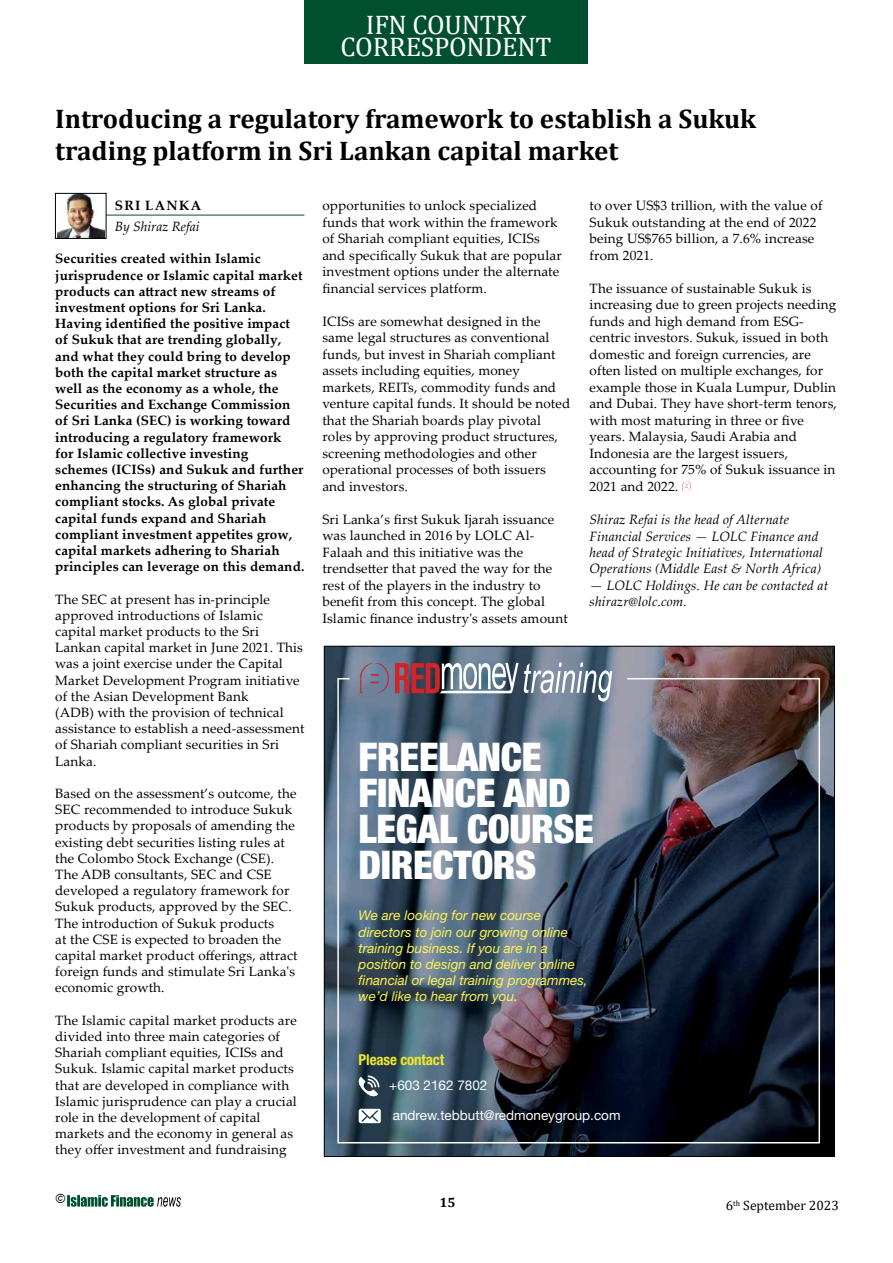
<style>
.page{position:relative;width:893px;height:1263px;background:#fff}
.page>*{position:absolute;margin:0;border:0;box-sizing:border-box;transform-origin:0 0}
.t1{font:900 condensed 39.6px/35.8px "Helvetica Neue LT Std";letter-spacing:-.01em;color:#fff}
.t2{font:700 27px/32.4px "Cambria";color:#000}
.t3{font:27px/21.9px "Cambria";letter-spacing:-.01em;color:#fff;text-align:center}
.t4{font:700 condensed 15px "Helvetica Neue LT Std";letter-spacing:-.01em;color:#efe92b}
.t5{font:13.5px/16.5px "Palatino Linotype";letter-spacing:.01em;color:#000}
.t6{font:700 13.5px/16.2px "Palatino Linotype";letter-spacing:.01em;color:#000}
.t7{font:italic 13.5px/16.5px "Palatino Linotype";letter-spacing:.01em;color:#000}
.t8{font:italic 13.5px/16.2px "Helvetica Neue LT Std";color:#fff450}
.t9{font:13.5px "Helvetica Neue LT Std";color:#fff}
.t10{font:13.5px "Cambria";color:#000}
.t11{font:700 13.5px "Palatino Linotype";letter-spacing:.1em;color:#000}
.t12{font:700 13.5px "Cambria";color:#000}
.t13{font:italic 13.5px "Franklin Gothic";color:#000}
</style>
<div class="page">
<svg style="left:67px;top:1195px;width:114px;height:12px"></svg>
<div style="left:304px;top:0;width:284px;height:64px;background:#00502f"></div>
<hr style="left:55px;top:215px;width:249px;height:1px;background:#00502f">
<img style="left:57px;top:195px;width:47px;height:42px">
<div style="left:55px;top:193px;width:51px;height:46px;border:1px solid #000"></div>
<svg style="left:682px;top:481px;width:9px;height:10px"></svg>
<img style="left:326px;top:648px;width:507px;height:507px">
<img style="left:337px;top:678px;width:483px;height:465px">
<svg style="left:358px;top:1075px;width:21px;height:22px"></svg>
<svg style="left:359px;top:1109px;width:22px;height:14px"></svg>
<svg style="left:359px;top:662px;width:253px;height:39px;background:#838090"></svg>
<h2 class="t3" style="left:341px;top:13px;width:213px">IFN SECTOR<br>CORRESPONDENT</h2>
<h2 class="t3" style="left:366px;top:13px;width:162px">IFN COUNTRY</h2>
<h2 class="t2" style="left:55px;top:102px;width:702px">Introducing a regulatory framework to establish a Sukuk trading platform in Sri Lankan capital market</h2>
<p class="t11" style="left:115px;top:196px;width:88px">SRI LANKA</p>
<p class="t7" style="left:115px;top:217px;width:86px">By Shiraz Refai</p>
<p class="t6" style="left:55px;top:250px;width:251px">Securities created within Islamic jurisprudence or Islamic capital market products can attract new streams of investment options for Sri Lanka.<br>Having identified the positive impact of Sukuk that are trending globally, and what they could bring to develop both the capital market structure as well as the economy as a whole, the Securities and Exchange Commission of Sri Lanka (SEC) is working toward introducing a regulatory framework<br>for Islamic collective investing<br>schemes (ICISs) and Sukuk and further enhancing the structuring of Shariah compliant stocks. As global private capital funds expand and Shariah compliant investment appetites grow, capital markets adhering to Shariah principles can leverage on this demand.</p>
<p class="t5" style="left:55px;top:590px;width:251px">The SEC at present has in-principle approved introductions of Islamic capital market products to the Sri Lankan capital market in June 2021. This was a joint exercise under the Capital Market Development Program initiative of the Asian Development Bank<br>(ADB) with the provision of technical assistance to establish a need-assessment of Shariah compliant securities in Sri Lanka.</p>
<p class="t5" style="left:55px;top:785px;width:244px">Based on the assessment’s outcome, the SEC recommended to introduce Sukuk products by proposals of amending the existing debt securities listing rules at the Colombo Stock Exchange (CSE).<br>The ADB consultants, SEC and CSE developed a regulatory framework for Sukuk products, approved by the SEC.<br>The introduction of Sukuk products<br>at the CSE is expected to broaden the capital market product offerings, attract foreign funds and stimulate Sri Lanka's economic growth.</p>
<p class="t5" style="left:55px;top:1011px;width:243px">The Islamic capital market products are divided into three main categories of Shariah compliant equities, ICISs and Sukuk. Islamic capital market products that are developed in compliance with Islamic jurisprudence can play a crucial role in the development of capital markets and the economy in general as they offer investment and fundraising</p>
<p class="t5" style="left:322px;top:197px;width:241px">opportunities to unlock specialized funds that work within the framework of Shariah compliant equities, ICISs and specifically Sukuk that are popular investment options under the alternate financial services platform.</p>
<p class="t5" style="left:322px;top:313px;width:249px">ICISs are somewhat designed in the same legal structures as conventional funds, but invest in Shariah compliant assets including equities, money markets, REITs, commodity funds and venture capital funds. It should be noted that the Shariah boards play pivotal roles by approving product structures, screening methodologies and other operational processes of both issuers and investors.</p>
<p class="t5" style="left:322px;top:511px;width:247px">Sri Lanka’s first Sukuk Ijarah issuance was launched in 2016 by LOLC Al-Falaah and this initiative was the trendsetter that paved the way for the rest of the players in the industry to benefit from this concept. The global Islamic finance industry's assets amount</p>
<p class="t5" style="left:590px;top:197px;width:234px">to over US$3 trillion, with the value of<br>Sukuk outstanding at the end of 2022 being US$765 billion, a 7.6% increase from 2021.</p>
<p class="t5" style="left:590px;top:279px;width:249px">The issuance of sustainable Sukuk is increasing due to green projects needing funds and high demand from ESG&shy;centric investors. Sukuk, issued in both domestic and foreign currencies, are often listed on multiple exchanges, for example those in Kuala Lumpur, Dublin and Dubai. They have short-term tenors, with most maturing in three or five years. Malaysia, Saudi Arabia and Indonesia are the largest issuers, accounting for 75% of Sukuk issuance in 2021 and 2022.</p>
<p class="t7" style="left:590px;top:511px;width:235px">Shiraz Refai is the head of Alternate Financial Services — LOLC Finance and head of Strategic Initiatives, International Operations (Middle East &amp; North Africa)</p>
<p class="t7" style="left:590px;top:577px;width:240px">— LOLC Holdings. He can be contacted at shirazr@lolc.com.</p>
<h1 class="t1" style="left:359px;top:739px;width:237px">FREELANCE<br>FINANCE AND<br>LEGAL COURSE<br>DIRECTORS</h1>
<p class="t8" style="left:359px;top:907px;width:231px">We are looking for new course directors to join our growing online training business. If you are in a position to design and deliver online financial or legal training programmes, we’d like to hear from you.</p>
<p class="t4" style="left:359px;top:1050px;width:87px">Please contact</p>
<p class="t9" style="left:389px;top:1077px;width:100px">+603 2162 7802</p>
<p class="t9" style="left:393px;top:1107px;width:229px">andrew.tebbutt@redmoneygroup.com</p>
<p class="t13" style="left:55px;top:1190px;width:12px">©</p>
<p class="t12" style="left:440px;top:1193px;width:17px">15</p>
<p class="t10" style="left:726px;top:1198px;width:114px">6<sup>th</sup> September 2023</p>
</div>
